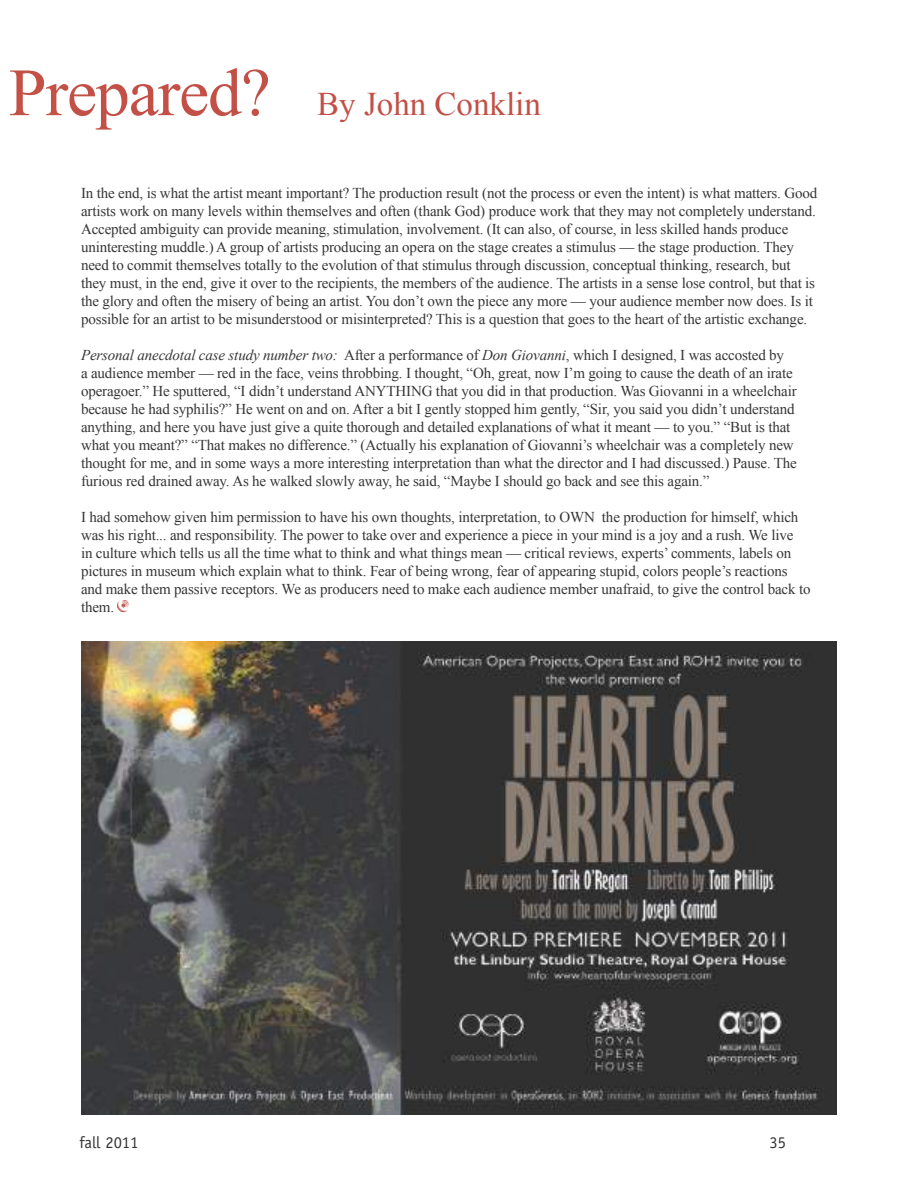
<style>
.page{position:relative;width:918px;height:1188px;background:#fff}
.page>*{position:absolute;margin:0;border:0;box-sizing:border-box;transform-origin:0 0}
.t1{font:33px "Times New Roman";color:#c25046}
.t2{font:16.5px "Officina Sans";color:#373535}
.t3{font:15px/18px "Times New Roman";letter-spacing:-.01em;color:#373535}
.s1{font-size:67.5px;color:#c35146}
.s2{font-size:67.5px}
.s3{font-style:italic}
</style>
<div class="page">
<svg style="left:118px;top:601px;width:11px;height:10px"></svg>
<img style="left:81px;top:641px;width:756px;height:473px">
<h1 class="t1" style="left:9px;top:82px;width:534px"><span class="s1">Pr</span><span class="s2">epared?</span> By John Conklin</h1>
<p class="t3" style="left:81px;top:183px;width:738px">In the end, is what the artist meant important? The production result (not the process or even the intent) is what matters. Good artists work on many levels within themselves and often (thank God) produce work that they may not completely understand.<br>Accepted ambiguity can provide meaning, stimulation, involvement. (It can also, of course, in less skilled hands produce uninteresting muddle.) A group of artists producing an opera on the stage creates a stimulus — the stage production. They need to commit themselves totally to the evolution of that stimulus through discussion, conceptual thinking, research, but they must, in the end, give it over to the recipients, the members of the audience. The artists in a sense lose control, but that is the glory and often the misery of being an artist. You don’t own the piece any more — your audience member now does. Is it possible for an artist to be misunderstood or misinterpreted? This is a question that goes to the heart of the artistic exchange.</p>
<p class="t3" style="left:81px;top:345px;width:717px"><span class="s3">Personal anecdotal case study number two:</span> After a performance of <span class="s3">Don Giovanni</span>, which I designed, I was accosted by<br>a audience member — red in the face, veins throbbing. I thought, “Oh, great, now I’m going to cause the death of an irate operagoer.” He sputtered, “I didn’t understand ANYTHING that you did in that production. Was Giovanni in a wheelchair because he had syphilis?” He went on and on. After a bit I gently stopped him gently, “Sir, you said you didn’t understand anything, and here you have just give a quite thorough and detailed explanations of what it meant — to you.” “But is that what you meant?” “That makes no difference.” (Actually his explanation of Giovanni’s wheelchair was a completely new thought for me, and in some ways a more interesting interpretation than what the director and I had discussed.) Pause. The furious red drained away. As he walked slowly away, he said, “Maybe I should go back and see this again.”</p>
<p class="t3" style="left:81px;top:507px;width:731px">I had somehow given him permission to have his own thoughts, interpretation, to OWN the production for himself, which was his right... and responsibility. The power to take over and experience a piece in your mind is a joy and a rush. We live<br>in culture which tells us all the time what to think and what things mean — critical reviews, experts’ comments, labels on pictures in museum which explain what to think. Fear of being wrong, fear of appearing stupid, colors people’s reactions and make them passive receptors. We as producers need to make each audience member unafraid, to give the control back to them.</p>
<p class="t2" style="left:80px;top:1132px;width:60px">fall 2011</p>
<p class="t2" style="left:770px;top:1132px;width:18px">35</p>
</div>
